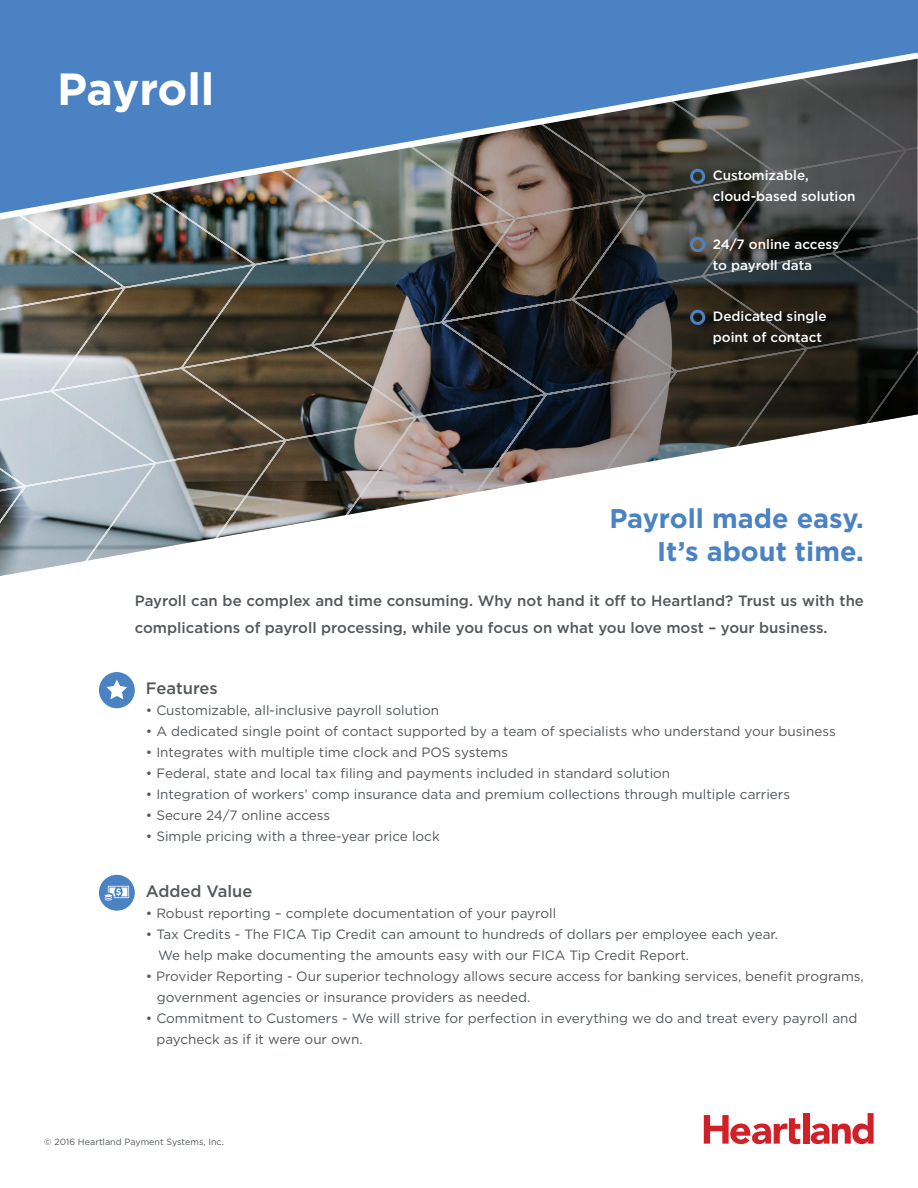
<style>
.page{position:relative;width:918px;height:1188px;background:#fff}
.page>*{position:absolute;margin:0;border:0;box-sizing:border-box;transform-origin:0 0}
.t1{font:700 45px "Gotham";letter-spacing:-.005em;color:#fff}
.t2{font:700 27px/32.4px "Gotham";color:#4b82c3;text-align:right}
.t3{font:500 16.5px "Gotham";color:#52575a}
.t4{font:500 15px/27px "Gotham";color:#52575a}
.t5{font:13.5px/21px "Gotham";color:#52575a}
.t6{font:500 13.5px/21px "Gotham";color:#fff}
.t7{font:9px "Gotham";color:#52575a}
</style>
<div class="page">
<img style="left:0;top:219px;width:323px;height:356px">
<img style="left:323px;top:219px;width:324px;height:300px">
<img style="left:647px;top:219px;width:270px;height:243px">
<div style="left:0;top:0;width:918px;height:53px;background:#4b82c3"></div>
<div style="left:690px;top:237px;width:15px;height:15px;border:3px solid #4b82c3;border-radius:50%"></div>
<div style="left:690px;top:310px;width:15px;height:15px;border:3px solid #4b82c3;border-radius:50%"></div>
<svg style="left:0;top:53px;width:918px;height:166px;background:#58718e"></svg>
<svg style="left:704px;top:1115px;width:96px;height:29px"></svg>
<div style="left:803px;top:1113px;width:6px;height:31px;background:#d02028"></div>
<svg style="left:811px;top:1113px;width:63px;height:31px"></svg>
<div style="left:99px;top:672px;width:36px;height:36px;background:#4b82c3;border-radius:50%"></div>
<svg style="left:107px;top:679px;width:20px;height:20px"></svg>
<div style="left:99px;top:875px;width:36px;height:36px;background:#4b82c3;border-radius:50%"></div>
<svg style="left:104px;top:886px;width:25px;height:15px"></svg>
<h1 class="t1" style="left:57px;top:59px;width:159px">Payroll</h1>
<p class="t6" style="left:713px;top:165px;width:144px">Customizable, cloud-based solution</p>
<p class="t6" style="left:713px;top:234px;width:128px">24/7 online access to payroll data</p>
<p class="t6" style="left:713px;top:306px;width:115px">Dedicated single point of contact</p>
<h2 class="t2" style="left:610px;top:502px;width:256px">Payroll made easy.<br>It’s about time.</h2>
<p class="t4" style="left:135px;top:587px;width:731px">Payroll can be complex and time consuming. Why not hand it off to Heartland? Trust us with the complications of payroll processing, while you focus on what you love most – your business.</p>
<p class="t3" style="left:146px;top:678px;width:73px">Features</p>
<p class="t5" style="left:146px;top:700px;width:295px">• Customizable, all-inclusive payroll solution</p>
<p class="t5" style="left:146px;top:721px;width:691px">• A dedicated single point of contact supported by a team of specialists who understand your business</p>
<p class="t5" style="left:146px;top:742px;width:364px">• Integrates with multiple time clock and POS systems</p>
<p class="t5" style="left:146px;top:763px;width:526px">• Federal, state and local tax filing and payments included in standard solution</p>
<p class="t5" style="left:146px;top:784px;width:646px">• Integration of workers’ comp insurance data and premium collections through multiple carriers</p>
<p class="t5" style="left:146px;top:805px;width:186px">• Secure 24/7 online access</p>
<p class="t5" style="left:146px;top:826px;width:295px">• Simple pricing with a three-year price lock</p>
<p class="t3" style="left:146px;top:880px;width:108px">Added Value</p>
<p class="t5" style="left:146px;top:903px;width:412px">• Robust reporting – complete documentation of your payroll</p>
<p class="t5" style="left:158px;top:924px;width:622px;text-indent:-12px">• Tax Credits - The FICA Tip Credit can amount to hundreds of dollars per employee each year.<br>We help make documenting the amounts easy with our FICA Tip Credit Report.</p>
<p class="t5" style="left:157px;top:966px;width:709px;text-indent:-11px">• Provider Reporting - Our superior technology allows secure access for banking services, benefit programs, government agencies or insurance providers as needed.</p>
<p class="t5" style="left:156px;top:1008px;width:703px;text-indent:-11px">• Commitment to Customers - We will strive for perfection in everything we do and treat every payroll and paycheck as if it were our own.</p>
<p class="t7" style="left:44px;top:1136px;width:181px">© 2016 Heartland Payment Systems, Inc.</p>
</div>
